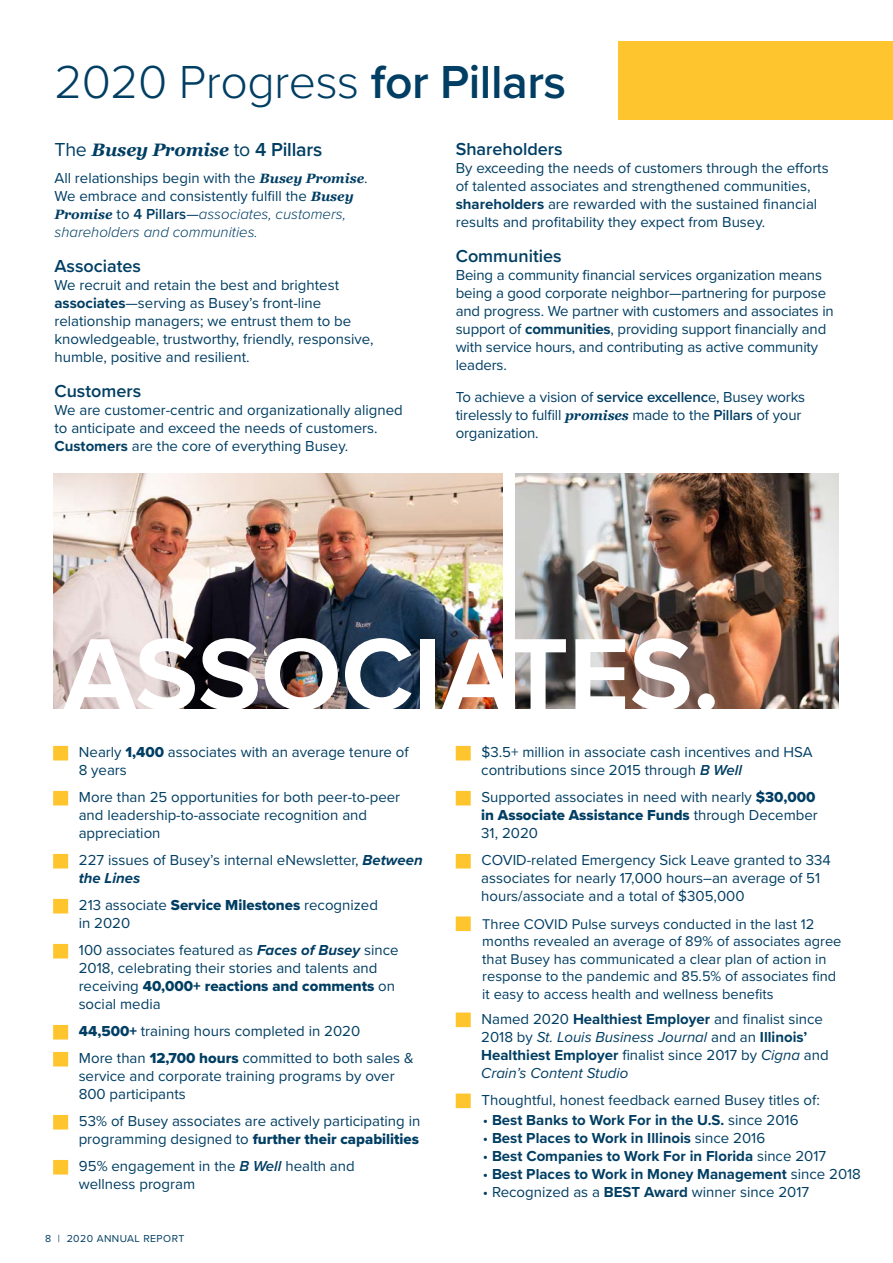
<style>
.page{position:relative;width:893px;height:1263px;background:#fff}
.page>*{position:absolute;margin:0;border:0;box-sizing:border-box;transform-origin:0 0}
.t1{font:700 105px "Proxima Nova";color:#fff}
.t2{font:300 48px "Proxima Nova";letter-spacing:-.01em;color:#003e63}
.t3{font:600 18px "Proxima Nova";color:#003e63}
.t4{font:italic 700 18px "Georgia";letter-spacing:-.01em;color:#003e63}
.Paragraph_black{font:15px/18px "Proxima Nova";color:#003e63}
.Paragraph_black-2{font:700 15px "Proxima Nova";color:#003e63}
.t5{font:italic 300 15px "Proxima Nova";color:#003e63}
.Paragraph_black-3{font:14.7px/17.5px "Proxima Nova";color:#003e63}
.t6{font:10.5px "Proxima Nova";letter-spacing:.04em;color:#003e63}
.s1{font-weight:600}
.s2{font-family:"Proxima Nova";font-weight:400;font-style:normal;font-size:19.5px}
.s3{font-family:"Proxima Nova";font-weight:600;font-style:normal;font-size:19.5px}
.s4{font-family:"Georgia";font-weight:700;font-style:italic;font-size:13.5px}
.s5{font-family:"Georgia";font-weight:700;font-size:13.5px}
.s6{font-weight:400;font-style:normal}
.s7{font-weight:600;font-style:normal}
.s8{font-weight:700}
.s9{font-family:"Proxima Nova Extrabld"}
.s10{font-weight:700;font-style:italic}
.s11{font-weight:600;font-style:italic}
.s12{font-style:italic}
.s13{font-weight:400}
</style>
<div class="page">
<img style="left:53px;top:474px;width:450px;height:234px">
<div style="left:53px;top:746px;width:15px;height:14px;background:#fec52e;border:2px solid #fec52e"></div>
<div style="left:53px;top:791px;width:15px;height:14px;background:#fec52e;border:2px solid #fec52e"></div>
<div style="left:53px;top:854px;width:15px;height:14px;background:#fec52e;border:2px solid #fec52e"></div>
<div style="left:53px;top:899px;width:15px;height:14px;background:#fec52e;border:2px solid #fec52e"></div>
<div style="left:53px;top:944px;width:15px;height:14px;background:#fec52e;border:2px solid #fec52e"></div>
<div style="left:53px;top:1025px;width:15px;height:14px;background:#fec52e;border:2px solid #fec52e"></div>
<div style="left:53px;top:1052px;width:15px;height:14px;background:#fec52e;border:2px solid #fec52e"></div>
<div style="left:53px;top:1115px;width:15px;height:14px;background:#fec52e;border:2px solid #fec52e"></div>
<div style="left:53px;top:1160px;width:15px;height:14px;background:#fec52e;border:2px solid #fec52e"></div>
<img style="left:515px;top:474px;width:324px;height:234px">
<div style="left:456px;top:1012px;width:15px;height:15px;background:#fec52e;border:2px solid #fec52e"></div>
<div style="left:456px;top:1093px;width:15px;height:15px;background:#fec52e;border:2px solid #fec52e"></div>
<div style="left:456px;top:916px;width:15px;height:15px;background:#fec52e;border:2px solid #fec52e"></div>
<div style="left:456px;top:746px;width:15px;height:14px;background:#fec52e;border:2px solid #fec52e"></div>
<div style="left:456px;top:791px;width:15px;height:14px;background:#fec52e;border:2px solid #fec52e"></div>
<div style="left:456px;top:854px;width:15px;height:14px;background:#fec52e;border:2px solid #fec52e"></div>
<div style="left:619px;top:41px;width:274px;height:78px;background:#fec52e"></div>
<p class="t2" style="left:54px;top:46px;width:513px">2020 Progress <span class="s1">for Pillars</span></p>
<p class="t4" style="left:54px;top:137px;width:269px"><span class="s2">The</span> Busey Promise <span class="s2">to</span> <span class="s3">4 Pillars</span></p>
<p class="Paragraph_black" style="left:54px;top:169px;width:315px">All relationships begin with the <span class="s4">Busey Promise</span>.</p>
<p class="Paragraph_black" style="left:54px;top:187px;width:301px">We embrace and consistently fulfi ll the <span class="s4">Busey</span></p>
<p class="t5" style="left:54px;top:203px;width:293px"><span class="s5">Promise</span> <span class="s6">to</span> <span class="s7">4 Pillars</span><span class="s6">—</span>associates, customers,</p>
<p class="t5" style="left:54px;top:221px;width:205px">shareholders and communities.</p>
<p class="t3" style="left:54px;top:253px;width:88px">Associates</p>
<p class="Paragraph_black" style="left:54px;top:276px;width:286px">We recruit and retain the best and brightest</p>
<p class="Paragraph_black" style="left:54px;top:294px;width:268px"><span class="s8">associates</span>—serving as Busey’s front-line</p>
<p class="Paragraph_black" style="left:54px;top:312px;width:321px">relationship managers; we entrust them to be knowledgeable, trustworthy, friendly, responsive,</p>
<p class="Paragraph_black" style="left:54px;top:348px;width:197px">humble, positive and resilient.</p>
<p class="t3" style="left:54px;top:378px;width:88px">Customers</p>
<p class="Paragraph_black" style="left:54px;top:401px;width:350px">We are customer-centric and organizationally aligned</p>
<p class="Paragraph_black" style="left:54px;top:419px;width:325px">to anticipate and exceed the needs of customers.<br><span class="s8">Customers</span> are the core of everything Busey.</p>
<p class="t3" style="left:456px;top:136px;width:108px">Shareholders</p>
<p class="Paragraph_black" style="left:456px;top:158px;width:374px">By exceeding the needs of customers through the efforts of talented associates and strengthened communities, <span class="s8">shareholders</span> are rewarded with the sustained fi nancial results and profitability they expect from Busey.</p>
<p class="t3" style="left:456px;top:243px;width:107px">Communities</p>
<p class="Paragraph_black" style="left:456px;top:265px;width:380px">Being a community financial services organization means being a good corporate neighbor—partnering for purpose and progress. We partner with customers and associates in support of <span class="s8">communities</span>, providing support financially and with service hours, and contributing as active community leaders.</p>
<p class="Paragraph_black" style="left:456px;top:387px;width:351px">To achieve a vision of <span class="s1">service excellenc</span>e, Busey works tirelessly to fulfi ll <span class="s4">promises</span> made to the <span class="s1">Pillars</span> of your organization.</p>
<p class="t1" style="left:64px;top:596px;width:657px">ASSOCIATES.</p>
<p class="Paragraph_black" style="left:79px;top:743px;width:332px">Nearly <span class="s9">1,400</span> associates with an average tenure of<br>8 years</p>
<p class="Paragraph_black" style="left:79px;top:788px;width:323px">More than 25 opportunities for both peer-to-peer and leadership-to-associate recognition and appreciation</p>
<p class="Paragraph_black" style="left:79px;top:851px;width:345px">227 issues of Busey’s internal eNewsletter, <span class="s10">Between the Lines</span></p>
<p class="Paragraph_black" style="left:79px;top:896px;width:301px">213 associate <span class="s9">Service Milestones</span> recognized in 2020</p>
<p class="Paragraph_black" style="left:79px;top:941px;width:321px">100 associates featured as <span class="s10">Faces of Busey</span> since 2018, celebrating their stories and talents and receiving <span class="s9">40,000+ reactions and comments</span> on social media</p>
<p class="Paragraph_black" style="left:79px;top:1022px;width:283px"><span class="s9">44,500+</span> training hours completed in 2020</p>
<p class="Paragraph_black" style="left:79px;top:1049px;width:336px">More than <span class="s9">12,700 hours</span> committed to both sales &amp; service and corporate training programs by over<br>800 participants</p>
<p class="Paragraph_black" style="left:79px;top:1112px;width:343px">53% of Busey associates are actively participating in programming designed to <span class="s9">further their capabilities</span></p>
<p class="Paragraph_black" style="left:79px;top:1157px;width:278px">95% engagement in the <span class="s11">B Well</span> health and wellness program</p>
<p class="t6" style="left:45px;top:1230px;width:141px">8 | 2020 ANNUAL REPORT</p>
<p class="Paragraph_black" style="left:481px;top:743px;width:333px">$3.5+ million in associate cash incentives and HSA contributions since 2015 through <span class="s11">B Well</span></p>
<p class="Paragraph_black" style="left:481px;top:788px;width:338px">Supported associates in need with nearly <span class="s9">$30,000 in Associate Assistance Funds</span> through December<br>31, 2020</p>
<p class="Paragraph_black" style="left:481px;top:851px;width:351px">COVID-related Emergency Sick Leave granted to 334 associates for nearly 17,000 hours–an average of 51 hours/associate and a total of $305,000</p>
<p class="Paragraph_black-3" style="left:482px;top:914px;width:361px">Three COVID Pulse surveys conducted in the last 12 months revealed an average of 89% of associates agree that Busey has communicated a clear plan of action in response to the pandemic and 85.5% of associates find it easy to access health and wellness benefits</p>
<p class="Paragraph_black" style="left:481px;top:1009px;width:349px">Named 2020 <span class="s8">Healthiest Employer</span> and fi nalist since 2018 by <span class="s12">St. Louis Business Journal</span> and an <span class="s8">Illinois’ Healthiest Employer</span> fi nalist since 2017 by <span class="s12">Cigna</span> and <span class="s12">Crain’s Content Studio</span></p>
<p class="Paragraph_black" style="left:481px;top:1090px;width:340px">Thoughtful, honest feedback earned Busey titles of:</p>
<p class="Paragraph_black-2" style="left:483px;top:1108px;width:317px"><span class="s13">•</span> Best Banks to Work For in the U.S. <span class="s13">since 2016</span></p>
<p class="Paragraph_black-2" style="left:483px;top:1126px;width:284px"><span class="s13">•</span> Best Places to Work in Illinois <span class="s13">since 2016</span></p>
<p class="Paragraph_black-2" style="left:483px;top:1144px;width:345px"><span class="s13">•</span> Best Companies to Work For in Florida <span class="s13">since 2017</span></p>
<p class="Paragraph_black-2" style="left:483px;top:1162px;width:380px"><span class="s13">•</span> Best Places to Work in Money Management <span class="s13">since 2018</span></p>
<p class="Paragraph_black" style="left:483px;top:1182px;width:328px">• Recognized as a <span class="s8">BEST Award</span> winner since 2017</p>
</div>
